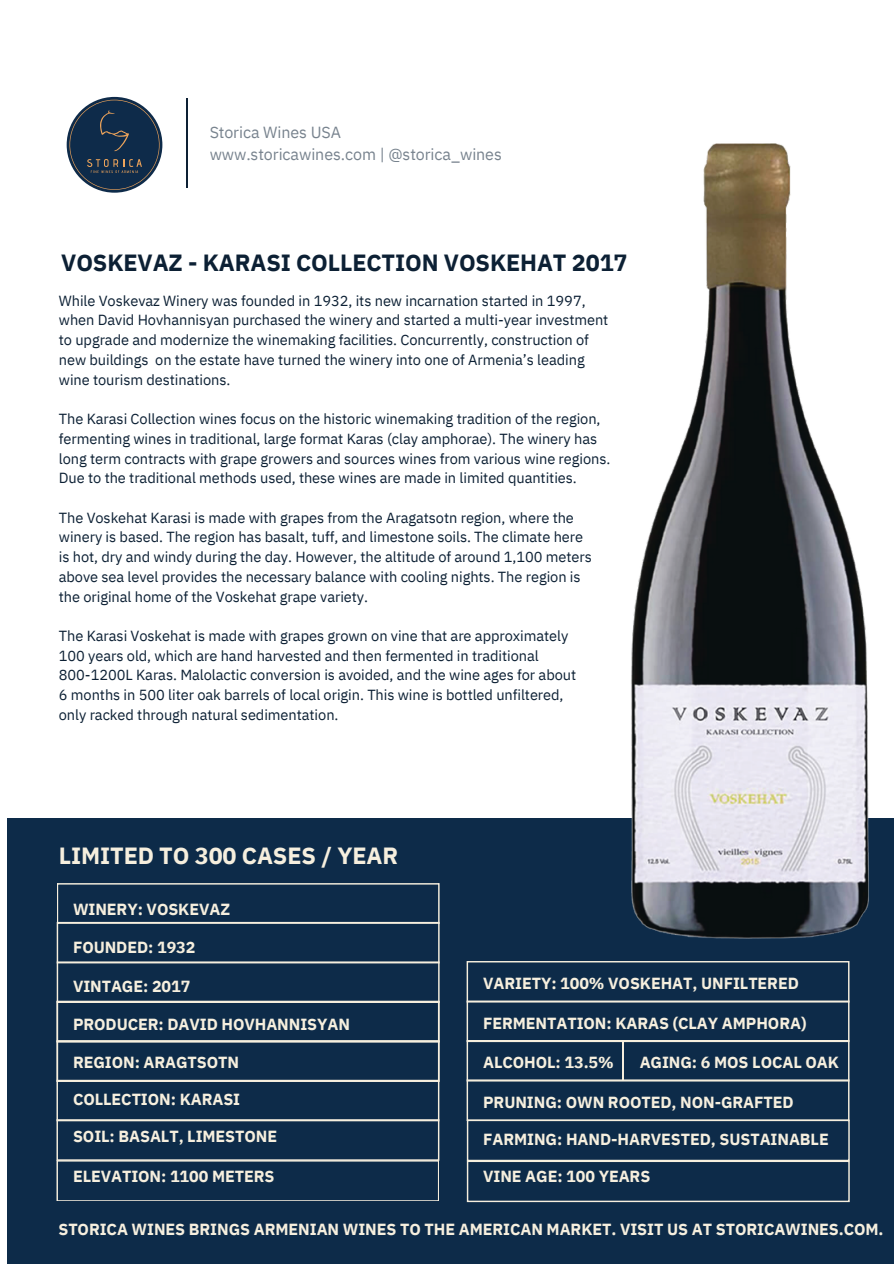
<style>
.page{position:relative;width:894px;height:1264px;background:#fff}
.page>*{position:absolute;margin:0;border:0;box-sizing:border-box;transform-origin:0 0}
.t1{font:700 23.4px "IBM Plex Sans";letter-spacing:-.005em;color:#0c2034}
.t2{font:700 23.4px "IBM Plex Sans";letter-spacing:-.005em;color:#f6efde}
.t3{font:700 16.05px "IBM Plex Sans";letter-spacing:-.005em;color:#f6efde}
.t4{font:16.05px/21.9px "IBM Plex Sans";letter-spacing:-.005em;color:#0c2034}
.t5{font:14.55px/19.6px "IBM Plex Sans";letter-spacing:-.005em;color:#0c2034}
</style>
<div class="page">
<div style="left:7px;top:818px;width:886px;height:445px;background:#0d2b49"></div>
<svg style="left:66px;top:100px;width:97px;height:90px"></svg>
<svg style="left:56px;top:883px;width:383px;height:317px"></svg>
<hr style="left:186px;top:98px;width:1px;height:89px;background:#0d2034">
<img style="left:411px;top:143px;width:458px;height:849px">
<svg style="left:466px;top:961px;width:383px;height:241px"></svg>
<hr style="left:622px;top:1040px;width:1px;height:40px;background:#f6efde">
<p class="t4" style="left:209px;top:121px;width:294px">Storica Wines USA www.storicawines.com | @storica_wines</p>
<h1 class="t1" style="left:61px;top:246px;width:567px">VOSKEVAZ - KARASI COLLECTION VOSKEHAT 2017</h1>
<p class="t5" style="left:59px;top:290px;width:551px">While Voskevaz Winery was founded in 1932, its new incarnation started in 1997, when David Hovhannisyan purchased the winery and started a multi-year investment to upgrade and modernize the winemaking facilities. Concurrently, construction of new buildings on the estate have turned the winery into one of Armenia’s leading wine tourism destinations.</p>
<p class="t5" style="left:59px;top:409px;width:553px">The Karasi Collection wines focus on the historic winemaking tradition of the region, fermenting wines in traditional, large format Karas (clay amphorae). The winery has long term contracts with grape growers and sources wines from various wine regions.<br>Due to the traditional methods used, these wines are made in limited quantities.</p>
<p class="t5" style="left:59px;top:507px;width:534px">The Voskehat Karasi is made with grapes from the Aragatsotn region, where the winery is based. The region has basalt, tuff, and limestone soils. The climate here is hot, dry and windy during the day. However, the altitude of around 1,100 meters above sea level provides the necessary balance with cooling nights. The region is the original home of the Voskehat grape variety.</p>
<p class="t5" style="left:59px;top:625px;width:518px">The Karasi Voskehat is made with grapes grown on vine that are approximately 100 years old, which are hand harvested and then fermented in traditional 800-1200L Karas. Malolactic conversion is avoided, and the wine ages for about 6 months in 500 liter oak barrels of local origin. This wine is bottled unfiltered, only racked through natural sedimentation.</p>
<h1 class="t2" style="left:59px;top:840px;width:341px">LIMITED TO 300 CASES / YEAR</h1>
<p class="t3" style="left:73px;top:898px;width:158px">WINERY: VOSKEVAZ</p>
<p class="t3" style="left:73px;top:936px;width:124px">FOUNDED: 1932</p>
<p class="t3" style="left:73px;top:975px;width:119px">VINTAGE: 2017</p>
<p class="t3" style="left:73px;top:1013px;width:278px">PRODUCER: DAVID HOVHANNISYAN</p>
<p class="t3" style="left:73px;top:1051px;width:168px">REGION: ARAGTSOTN</p>
<p class="t3" style="left:73px;top:1088px;width:169px">COLLECTION: KARASI</p>
<p class="t3" style="left:73px;top:1125px;width:206px">SOIL: BASALT, LIMESTONE</p>
<p class="t3" style="left:73px;top:1165px;width:203px">ELEVATION: 1100 METERS</p>
<p class="t3" style="left:483px;top:972px;width:317px">VARIETY: 100% VOSKEHAT, UNFILTERED</p>
<p class="t3" style="left:483px;top:1012px;width:325px">FERMENTATION: KARAS (CLAY AMPHORA)</p>
<p class="t3" style="left:483px;top:1051px;width:132px">ALCOHOL: 13.5%</p>
<p class="t3" style="left:639px;top:1051px;width:201px">AGING: 6 MOS LOCAL OAK</p>
<p class="t3" style="left:483px;top:1091px;width:312px">PRUNING: OWN ROOTED, NON-GRAFTED</p>
<p class="t3" style="left:483px;top:1128px;width:347px">FARMING: HAND-HARVESTED, SUSTAINABLE</p>
<p class="t3" style="left:483px;top:1165px;width:169px">VINE AGE: 100 YEARS</p>
<p class="t3" style="left:58px;top:1218px;width:826px">STORICA WINES BRINGS ARMENIAN WINES TO THE AMERICAN MARKET. VISIT US AT STORICAWINES.COM.</p>
</div>
